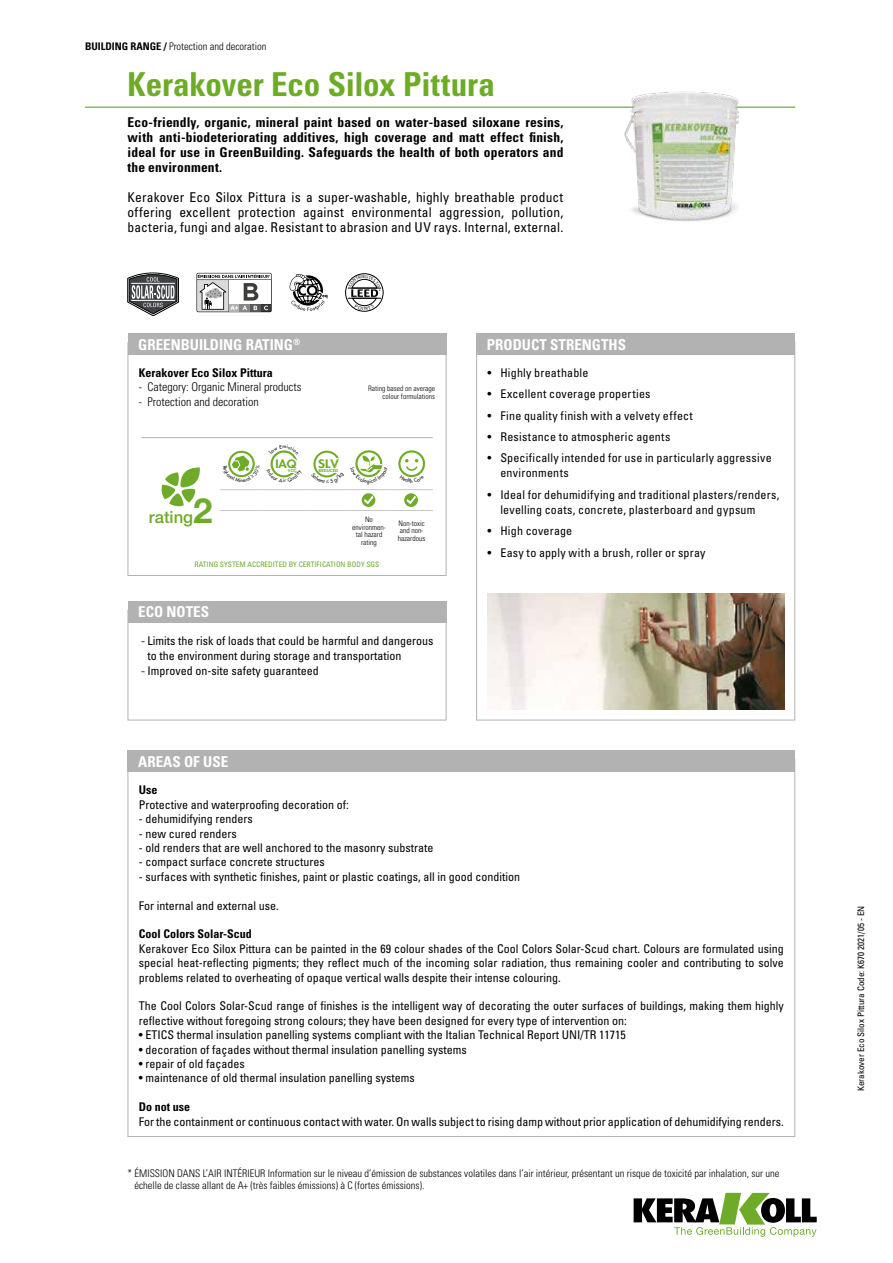
<style>
.page{position:relative;width:893px;height:1263px;background:#fff}
.page>*{position:absolute;margin:0;border:0;box-sizing:border-box;transform-origin:0 0}
.t1{font:700 condensed 33px "Univers LT Std";letter-spacing:-.005em;color:#6eab28}
.t2{font:500 16.65px "Helvetica Neue LT Std";color:#6eab28}
.t3{font:700 condensed 15px "Univers LT Std";color:#fff}
.t4{font:700 condensed 13.5px/15px "Univers LT Std";letter-spacing:.015em;color:#000;text-align:justify}
.t5{font:condensed 13.5px/15px "Univers LT Std";letter-spacing:.015em;color:#000;text-align:justify}
.t6{font:condensed 12px/14.4px "Univers LT Std";color:#000}
.t7{font:condensed 12px/15px "Univers LT Std";letter-spacing:.02em;color:#000}
.t8{font:300 condensed 12px "Univers LT Std";color:#000}
.t9{font:700 condensed 12px "Univers LT Std";color:#000}
.t10{font:condensed 12px "Univers LT Std";letter-spacing:.025em;color:#000}
.t11{font:800 11.4px "Futura Std";color:#6eab28;scale:1.15 1}
.t12{font:800 11.1px "Futura Std";color:#6eab28;scale:1.11 1}
.t13{font:300 condensed 10.5px/12px "Univers LT Std";color:#000}
.t14{font:condensed 9px "Univers LT Std";color:#000}
.t15{font:300 condensed 7.5px/7.5px "Univers LT Std";color:#000;text-align:right}
.t16{font:condensed 7.5px "Univers LT Std";color:#6eab28}
.t17{font:800 3.9px "Futura Std";color:#6eab28;scale:1.2 1}
.t18{font:800 3.9px "Futura Std";color:#6eab28;scale:1.11 1}
.s1{font-weight:700}
.s2{font-weight:700;font-size:34.8px}
.s3{font-size:11.4px}
.s4{font-weight:300;font-stretch:normal}
</style>
<div class="page">
<svg style="left:634px;top:1193px;width:183px;height:44px"></svg>
<hr style="left:85px;top:107px;width:710px;height:1px;background:#6eab28">
<div style="left:128px;top:342px;width:318px;height:234px;border:1px solid #b3b2b2"></div>
<div style="left:128px;top:333px;width:318px;height:22px;background:#b3b2b2"></div>
<div style="left:476px;top:333px;width:319px;height:22px;background:#b3b2b2"></div>
<div style="left:128px;top:610px;width:318px;height:110px;border:1px solid #b3b2b2"></div>
<div style="left:128px;top:601px;width:318px;height:22px;background:#b3b2b2"></div>
<div style="left:128px;top:751px;width:667px;height:21px;background:#b3b2b2"></div>
<img style="left:487px;top:593px;width:298px;height:117px">
<img style="left:611px;top:91px;width:143px;height:131px">
<hr style="left:220px;top:489px;width:43px;height:1px;background:#c6c6c6">
<hr style="left:263px;top:489px;width:42px;height:1px;background:#c6c6c6">
<hr style="left:305px;top:489px;width:43px;height:1px;background:#c6c6c6">
<hr style="left:348px;top:489px;width:42px;height:1px;background:#c6c6c6">
<hr style="left:390px;top:489px;width:43px;height:1px;background:#c6c6c6">
<hr style="left:220px;top:510px;width:43px;height:1px;background:#c6c6c6">
<hr style="left:263px;top:510px;width:42px;height:1px;background:#c6c6c6">
<hr style="left:305px;top:510px;width:43px;height:1px;background:#c6c6c6">
<hr style="left:348px;top:510px;width:42px;height:1px;background:#c6c6c6">
<hr style="left:390px;top:510px;width:43px;height:1px;background:#c6c6c6">
<hr style="left:141px;top:437px;width:79px;height:1px;background:#b3b2b2">
<hr style="left:220px;top:437px;width:43px;height:1px;background:#b3b2b2">
<hr style="left:263px;top:437px;width:42px;height:1px;background:#b3b2b2">
<hr style="left:305px;top:437px;width:43px;height:1px;background:#b3b2b2">
<hr style="left:348px;top:437px;width:42px;height:1px;background:#b3b2b2">
<hr style="left:390px;top:437px;width:43px;height:1px;background:#b3b2b2">
<svg style="left:161px;top:467px;width:39px;height:40px"></svg>
<div style="left:228px;top:451px;width:27px;height:26px;border:2px solid #6eab28;border-radius:50%"></div>
<div style="left:355px;top:450px;width:27px;height:27px;border:2px solid #6eab28;border-radius:50%"></div>
<div style="left:398px;top:450px;width:27px;height:27px;border:2px solid #6eab28;border-radius:50%"></div>
<svg style="left:362px;top:493px;width:13px;height:14px"></svg>
<svg style="left:364px;top:495px;width:9px;height:9px"></svg>
<svg style="left:404px;top:493px;width:14px;height:14px"></svg>
<svg style="left:407px;top:495px;width:9px;height:9px"></svg>
<svg style="left:197px;top:273px;width:74px;height:39px"></svg>
<div style="left:345px;top:274px;width:38px;height:37px;border:1px solid #000;border-radius:50%"></div>
<hr style="left:348px;top:298px;width:33px;height:1px;background:#000">
<hr style="left:348px;top:288px;width:33px;height:1px;background:#000">
<svg style="left:290px;top:274px;width:37px;height:37px"></svg>
<svg style="left:128px;top:273px;width:51px;height:43px"></svg>
<svg style="left:228px;top:455px;width:27px;height:23px"></svg>
<svg style="left:270px;top:450px;width:28px;height:28px"></svg>
<svg style="left:313px;top:451px;width:26px;height:27px"></svg>
<svg style="left:355px;top:455px;width:28px;height:23px"></svg>
<svg style="left:400px;top:459px;width:24px;height:19px"></svg>
<svg style="left:348px;top:275px;width:32px;height:35px"></svg>
<p class="t13" style="left:85px;top:40px;width:183px"><span class="s1">BUILDING RANGE /</span> Protection and decoration</p>
<h1 class="t1" style="left:128px;top:64px;width:369px">Kerakover Eco Silox Pittura</h1>
<p class="t4" style="left:128px;top:114px;width:437px">Eco-friendly, organic, mineral paint based on water-based siloxane resins, with anti-biodeteriorating additives, high coverage and matt effect finish, ideal for use in GreenBuilding. Safeguards the health of both operators and the environment.</p>
<p class="t5" style="left:128px;top:189px;width:437px">Kerakover Eco Silox Pittura is a super-washable, highly breathable product offering excellent protection against environmental aggression, pollution, bacteria, fungi and algae. Resistant to abrasion and UV rays. Internal, external.</p>
<p class="t3" style="left:138px;top:335px;width:164px">GREENBUILDING RATING<sup>®</sup></p>
<p class="t3" style="left:487px;top:335px;width:141px">PRODUCT STRENGTHS</p>
<p class="t9" style="left:139px;top:365px;width:136px">Kerakover Eco Silox Pittura</p>
<p class="t8" style="left:139px;top:380px;width:164px">- Category: Organic Mineral products</p>
<p class="t8" style="left:139px;top:394px;width:121px">- Protection and decoration</p>
<p class="t15" style="left:368px;top:385px;width:69px">Rating based on average colour formulations</p>
<h2 class="t2" style="left:149px;top:507px;width:65px">rating<span class="s2">2</span></h2>
<p class="t12" style="left:275px;top:457px;width:21px"><span class="s3">I</span>AQ</p>
<p class="t18" style="left:288px;top:468px;width:9px">VOC</p>
<p class="t11" style="left:318px;top:456px;width:19px">SLV</p>
<p class="t17" style="left:319px;top:468px;width:18px">REDUCED</p>
<p class="t15" style="left:352px;top:516px;width:35px;text-align:center">No environmen&shy;tal hazard rating</p>
<p class="t15" style="left:398px;top:519px;width:29px;text-align:left">Non-toxic and non&shy;hazardous</p>
<p class="t16" style="left:195px;top:560px;width:186px">RATING SYSTEM ACCREDITED BY CERTIFICATION BODY SGS</p>
<p class="t3" style="left:138px;top:603px;width:72px">ECO NOTES</p>
<p class="t6" style="left:147px;top:633px;width:287px;line-height:15px;text-indent:-6px"><span class="s4">-</span> Limits the risk of loads that could be harmful and dangerous to the environment during storage and transportation</p>
<p class="t6" style="left:141px;top:663px;width:179px"><span class="s4">-</span> Improved on-site safety guaranteed</p>
<p class="t3" style="left:138px;top:752px;width:92px">AREAS OF USE</p>
<p class="t7" style="left:488px;top:365px;width:102px">• Highly breathable</p>
<p class="t6" style="left:488px;top:387px;width:164px">• Excellent coverage properties</p>
<p class="t10" style="left:488px;top:408px;width:207px">• Fine quality finish with a velvety effect</p>
<p class="t7" style="left:488px;top:429px;width:184px">• Resistance to atmospheric agents</p>
<p class="t7" style="left:500px;top:450px;width:273px;text-indent:-13px">• Specifically intended for use in particularly aggressive environments</p>
<p class="t7" style="left:500px;top:487px;width:281px;text-indent:-13px">• Ideal for dehumidifying and traditional plasters/renders, levelling coats, concrete, plasterboard and gypsum</p>
<p class="t6" style="left:488px;top:524px;width:86px">• High coverage</p>
<p class="t7" style="left:488px;top:545px;width:219px">• Easy to apply with a brush, roller or spray</p>
<p class="t9" style="left:139px;top:783px;width:20px">Use</p>
<p class="t6" style="left:139px;top:797px;width:211px">Protective and waterproofing decoration of:</p>
<p class="t6" style="left:139px;top:811px;width:115px">- dehumidifying renders</p>
<p class="t6" style="left:139px;top:826px;width:99px">- new cured renders</p>
<p class="t6" style="left:139px;top:840px;width:296px">- old renders that are well anchored to the masonry substrate</p>
<p class="t6" style="left:139px;top:855px;width:187px">- compact surface concrete structures</p>
<p class="t6" style="left:139px;top:869px;width:383px">- surfaces with synthetic finishes, paint or plastic coatings, all in good condition</p>
<p class="t6" style="left:139px;top:898px;width:141px">For internal and external use.</p>
<p class="t9" style="left:139px;top:927px;width:114px">Cool Colors Solar-Scud</p>
<p class="t6" style="left:139px;top:941px;width:646px;text-align:justify">Kerakover Eco Silox Pittura can be painted in the 69 colour shades of the Cool Colors Solar-Scud chart. Colours are formulated using special heat-reflecting pigments; they reflect much of the incoming solar radiation, thus remaining cooler and contributing to solve problems related to overheating of opaque vertical walls despite their intense colouring.</p>
<p class="t6" style="left:139px;top:999px;width:646px">The Cool Colors Solar-Scud range of finishes is the intelligent way of decorating the outer surfaces of buildings, making them highly reflective without foregoing strong colours; they have been designed for every type of intervention on:</p>
<p class="t6" style="left:139px;top:1027px;width:488px">• ETICS thermal insulation panelling systems compliant with the Italian Technical Report UNI/TR 11715</p>
<p class="t6" style="left:139px;top:1042px;width:329px">• decoration of façades without thermal insulation panelling systems</p>
<p class="t6" style="left:139px;top:1056px;width:107px">• repair of old façades</p>
<p class="t6" style="left:139px;top:1071px;width:277px">• maintenance of old thermal insulation panelling systems</p>
<p class="t9" style="left:139px;top:1099px;width:53px">Do not use</p>
<p class="t6" style="left:139px;top:1114px;width:646px">For the containment or continuous contact with water. On walls subject to rising damp without prior application of dehumidifying renders.</p>
<p class="t13" style="left:135px;top:1167px;width:646px;text-indent:-7px">* ÉMISSION DANS L’AIR INTÉRIEUR Information sur le niveau d’émission de substances volatiles dans l’air intérieur, présentant un risque de toxicité par inhalation, sur une échelle de classe allant de A+ (très faibles émissions) à C (fortes émissions).</p>
<p class="t14" style="left:855px;top:1091px;width:187px;rotate:-90deg">Kerakover Eco Silox Pittura Code: K670 2021/05 - EN</p>
</div>
